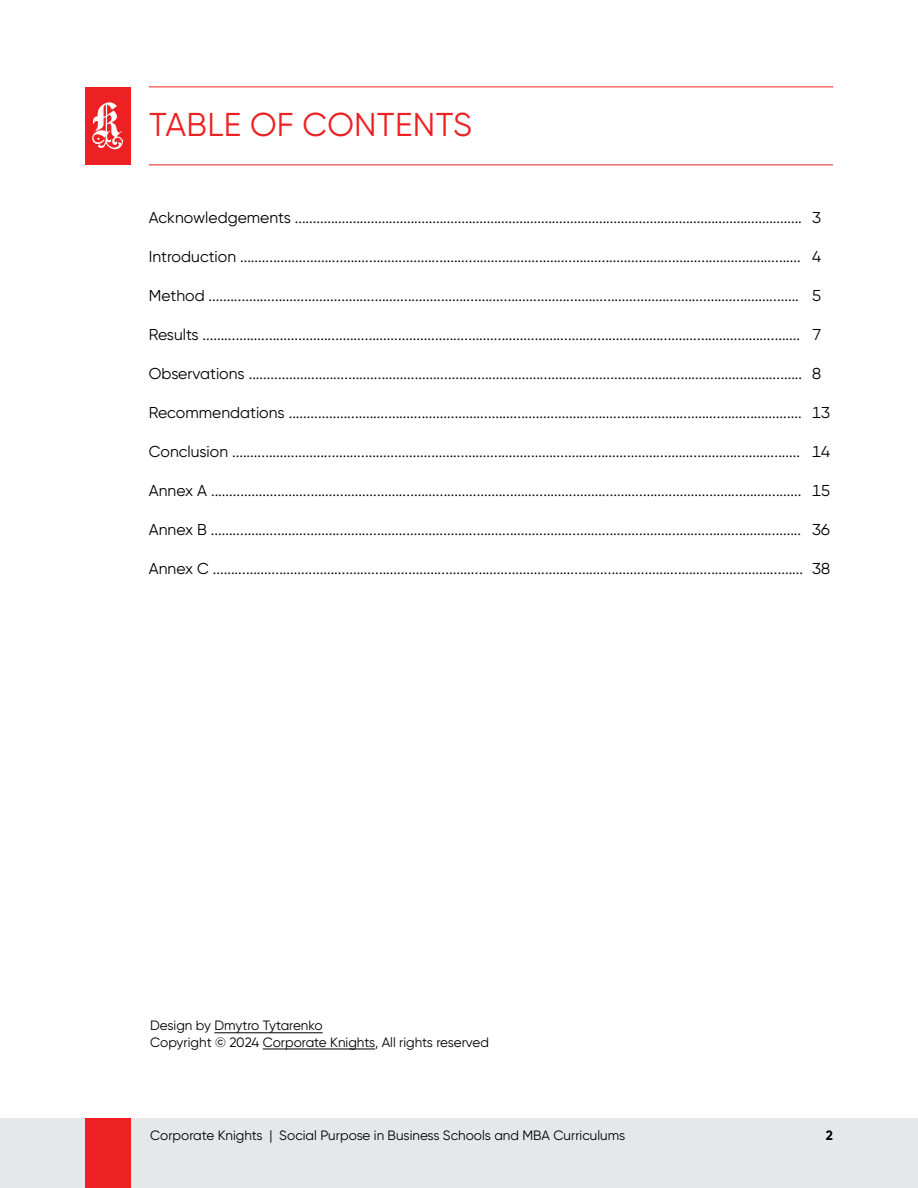
<style>
.page{position:relative;width:918px;height:1188px;background:#fff}
.page>*{position:absolute;margin:0;border:0;box-sizing:border-box;transform-origin:0 0}
.t1{font:33px "Gilroy";letter-spacing:.01em;color:#ed2124}
.t2{font:15.75px "Gilroy";color:#000}
.t3{font:13.5px/16.2px "Gilroy";color:#000}
.t4{font:700 13.5px "Gilroy";color:#000}
</style>
<div class="page">
<div style="left:0;top:1119px;width:918px;height:69px;background:#e6e7e8"></div>
<div style="left:85px;top:1119px;width:46px;height:69px;background:#ed2124"></div>
<hr style="left:149px;top:87px;width:684px;height:1px;background:#ed2124">
<hr style="left:214px;top:1032px;width:109px;height:1px;background:#000">
<hr style="left:263px;top:1049px;width:112px;height:1px;background:#000">
<hr style="left:149px;top:165px;width:684px;height:1px;background:#ed2124">
<div style="left:85px;top:87px;width:46px;height:78px;background:#ed2124"></div>
<svg style="left:92px;top:102px;width:32px;height:48px"></svg>
<h1 class="t1" style="left:149px;top:105px;width:325px">TABLE OF CONTENTS</h1>
<p class="t2" style="left:149px;top:208px;width:674px">Acknowledgements ............................................................................................................................................ 3</p>
<p class="t2" style="left:149px;top:247px;width:674px">Introduction ........................................................................................................................................................ 4</p>
<p class="t2" style="left:149px;top:286px;width:674px">Method ................................................................................................................................................................ 5</p>
<p class="t2" style="left:149px;top:325px;width:674px">Results .................................................................................................................................................................. 7</p>
<p class="t2" style="left:149px;top:364px;width:674px">Observations ...................................................................................................................................................... 8</p>
<p class="t2" style="left:149px;top:403px;width:683px">Recommendations ........................................................................................................................................... 13</p>
<p class="t2" style="left:149px;top:442px;width:683px">Conclusion .......................................................................................................................................................... 14</p>
<p class="t2" style="left:149px;top:481px;width:683px">Annex A ................................................................................................................................................................ 15</p>
<p class="t2" style="left:149px;top:520px;width:683px">Annex B ................................................................................................................................................................ 36</p>
<p class="t2" style="left:149px;top:559px;width:683px">Annex C ................................................................................................................................................................ 38</p>
<p class="t3" style="left:150px;top:1018px;width:340px">Design by Dmytro Tytarenko<br>Copyright © 2024 Corporate Knights, All rights reserved</p>
<p class="t3" style="left:150px;top:1127px;width:477px">Corporate Knights | Social Purpose in Business Schools and MBA Curriculums</p>
<p class="t4" style="left:826px;top:1127px;width:9px">2</p>
</div>
